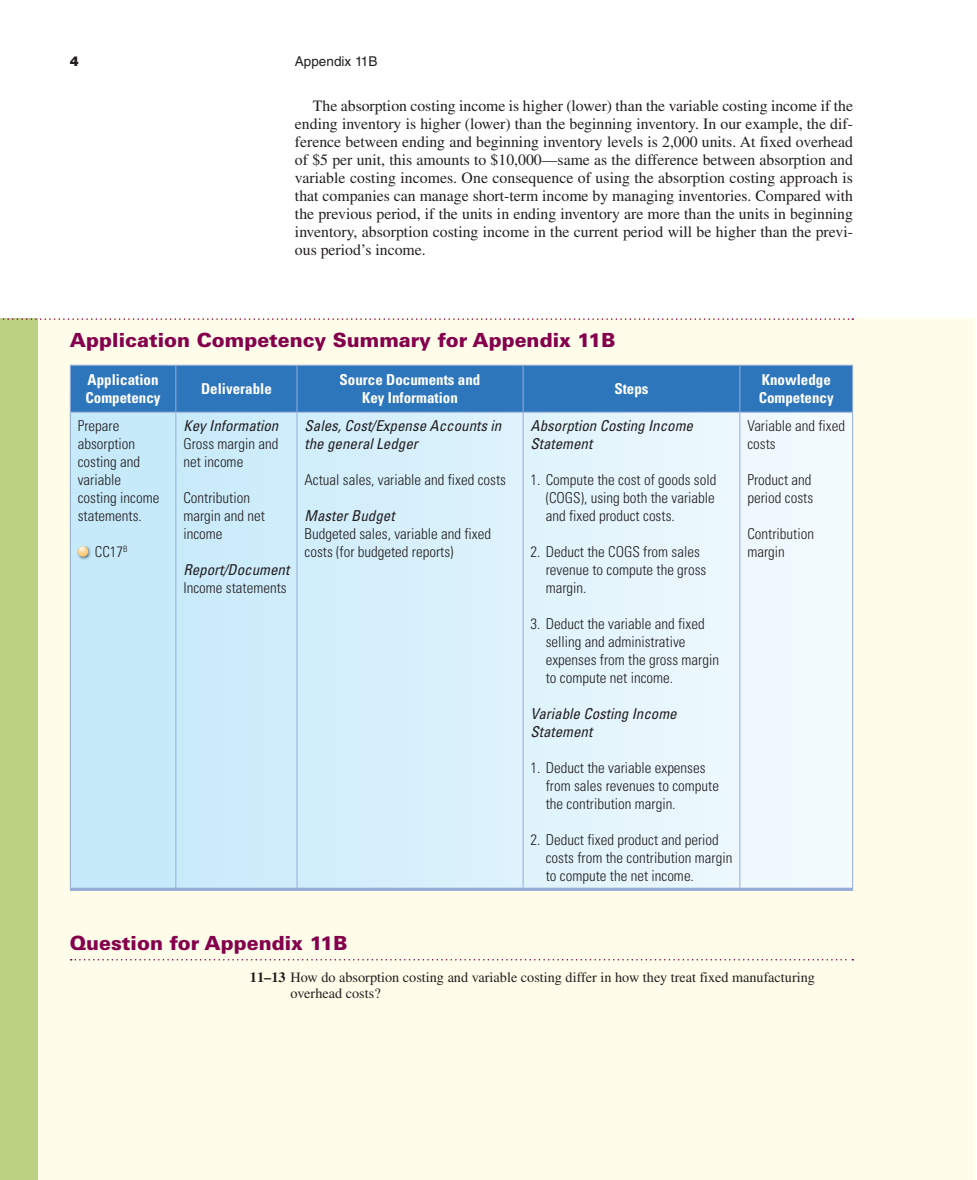
<style>
.page{position:relative;width:977px;height:1180px;background:#fff}
.page>*{position:absolute;margin:0;border:0;box-sizing:border-box;transform-origin:0 0}
.t1{font:900 19.5px "Univers LT Std";color:#84004c}
.t2{font:15.75px/18px "Times LT Std";color:#231f20;text-align:justify}
.t3{font:300 condensed 15px/18px "Univers LT Std";color:#231f20}
.t4{font:italic condensed 15px/18px "Univers LT Std";color:#231f20}
.t5{font:700 condensed 15px/18px "Univers LT Std";color:#fff}
.t6{font:14.25px/16.5px "Times LT Std";color:#231f20}
.t7{font:13.5px "Helvetica LT Std";color:#231f20}
.t8{font:900 13.5px "Helvetica LT Std";color:#231f20}
.s1{font-weight:700}
</style>
<div class="page">
<div style="left:0;top:318px;width:38px;height:861px;background:#bad281"></div>
<div style="left:38px;top:318px;width:936px;height:861px;background:#fffde9"></div>
<svg style="left:2px;top:318px;width:851px;height:2px"></svg>
<svg style="left:71px;top:413px;width:781px;height:474px;background:#daf1fb"></svg>
<div style="left:71px;top:366px;width:781px;height:46px;background:#2e76bc"></div>
<hr style="left:70px;top:365px;width:106px;height:1px;background:#96add8">
<hr style="left:70px;top:365px;width:1px;height:47px;background:#96add8">
<hr style="left:176px;top:365px;width:121px;height:1px;background:#96add8">
<hr style="left:175px;top:365px;width:1px;height:47px;background:#96add8">
<hr style="left:297px;top:365px;width:226px;height:1px;background:#96add8">
<hr style="left:297px;top:365px;width:1px;height:47px;background:#96add8">
<hr style="left:523px;top:365px;width:217px;height:1px;background:#96add8">
<hr style="left:523px;top:365px;width:1px;height:47px;background:#96add8">
<hr style="left:740px;top:365px;width:113px;height:1px;background:#96add8">
<hr style="left:739px;top:365px;width:1px;height:47px;background:#96add8">
<hr style="left:852px;top:365px;width:1px;height:47px;background:#96add8">
<hr style="left:70px;top:412px;width:106px;height:1px;background:#96add8">
<hr style="left:70px;top:412px;width:1px;height:475px;background:#96add8">
<hr style="left:176px;top:412px;width:121px;height:1px;background:#96add8">
<hr style="left:175px;top:412px;width:1px;height:475px;background:#96add8">
<hr style="left:297px;top:412px;width:226px;height:1px;background:#96add8">
<hr style="left:297px;top:412px;width:1px;height:475px;background:#96add8">
<hr style="left:523px;top:412px;width:217px;height:1px;background:#96add8">
<hr style="left:523px;top:412px;width:1px;height:475px;background:#96add8">
<hr style="left:740px;top:412px;width:113px;height:1px;background:#96add8">
<hr style="left:739px;top:412px;width:1px;height:475px;background:#96add8">
<hr style="left:852px;top:412px;width:1px;height:475px;background:#96add8">
<svg style="left:78px;top:546px;width:13px;height:13px"></svg>
<hr style="left:70px;top:887px;width:783px;height:3px;background:#96add8">
<svg style="left:71px;top:959px;width:782px;height:1px"></svg>
<p class="t8" style="left:70px;top:56px;width:11px">4</p>
<p class="t7" style="left:295px;top:56px;width:84px">Appendix 11B</p>
<p class="t2" style="left:295px;top:98px;width:560px;text-indent:18px">The absorption costing income is higher (lower) than the variable costing income if the ending inventory is higher (lower) than the beginning inventory. In our example, the dif&shy;ference between ending and beginning inventory levels is 2,000 units. At fixed overhead of $5 per unit, this amounts to $10,000—same as the difference between absorption and variable costing incomes. One consequence of using the absorption costing approach is that companies can manage short-term income by managing inventories. Compared with the previous period, if the units in ending inventory are more than the units in beginning inventory, absorption costing income in the current period will be higher than the previ&shy;ous period’s income.</p>
<h1 class="t1" style="left:70px;top:332px;width:547px">Application Competency Summary for Appendix 11B</h1>
<p class="t5" style="left:86px;top:371px;width:76px">Application<br>Competency</p>
<p class="t5" style="left:201px;top:380px;width:72px">Deliverable</p>
<p class="t5" style="left:340px;top:371px;width:142px;text-align:center">Source Documents and<br>Key Information</p>
<p class="t5" style="left:614px;top:380px;width:36px">Steps</p>
<p class="t5" style="left:759px;top:371px;width:76px">Knowledge<br>Competency</p>
<p class="t3" style="left:78px;top:417px;width:83px">Prepare absorption costing and variable costing income statements.</p>
<p class="t3" style="left:95px;top:543px;width:34px">CC17<sup>B</sup></p>
<p class="t4" style="left:304px;top:417px;width:198px">Sales, Cost/Expense Accounts in the general Ledger</p>
<p class="t3" style="left:304px;top:471px;width:203px">Actual sales, variable and fixed costs</p>
<p class="t4" style="left:304px;top:507px;width:91px">Master Budget</p>
<p class="t3" style="left:304px;top:525px;width:188px">Budgeted sales, variable and fixed costs (for budgeted reports)</p>
<p class="t4" style="left:531px;top:417px;width:164px">Absorption Costing Income<br>Statement</p>
<p class="t3" style="left:546px;top:471px;width:172px;text-align:justify;text-indent:-15px">1. Compute the cost of goods sold (COGS), using both the variable and fixed product costs.</p>
<p class="t3" style="left:546px;top:543px;width:162px;text-indent:-15px">2. Deduct the COGS from sales revenue to compute the gross margin.</p>
<p class="t3" style="left:546px;top:615px;width:175px;text-indent:-15px">3. Deduct the variable and fixed selling and administrative expenses from the gross margin to compute net income.</p>
<p class="t4" style="left:531px;top:705px;width:148px">Variable Costing Income<br>Statement</p>
<p class="t3" style="left:546px;top:759px;width:175px;text-indent:-15px">1. Deduct the variable expenses from sales revenues to compute the contribution margin.</p>
<p class="t3" style="left:546px;top:831px;width:188px;text-indent:-15px">2. Deduct fixed product and period costs from the contribution margin to compute the net income.</p>
<p class="t3" style="left:747px;top:417px;width:99px">Variable and fixed costs</p>
<p class="t3" style="left:747px;top:471px;width:67px">Product and period costs</p>
<p class="t3" style="left:747px;top:525px;width:68px">Contribution margin</p>
<p class="t4" style="left:183px;top:417px;width:96px">Key Information</p>
<p class="t3" style="left:183px;top:435px;width:96px">Gross margin and net income</p>
<p class="t3" style="left:183px;top:489px;width:83px">Contribution margin and net income</p>
<p class="t4" style="left:183px;top:561px;width:107px">Report/Document</p>
<p class="t3" style="left:183px;top:579px;width:105px">Income statements</p>
<h1 class="t1" style="left:70px;top:934px;width:279px">Question for Appendix 11B</h1>
<p class="t6" style="left:290px;top:970px;width:526px;text-indent:-40px"><span class="s1">11–13</span> How do absorption costing and variable costing differ in how they treat fixed manufacturing overhead costs?</p>
</div>
